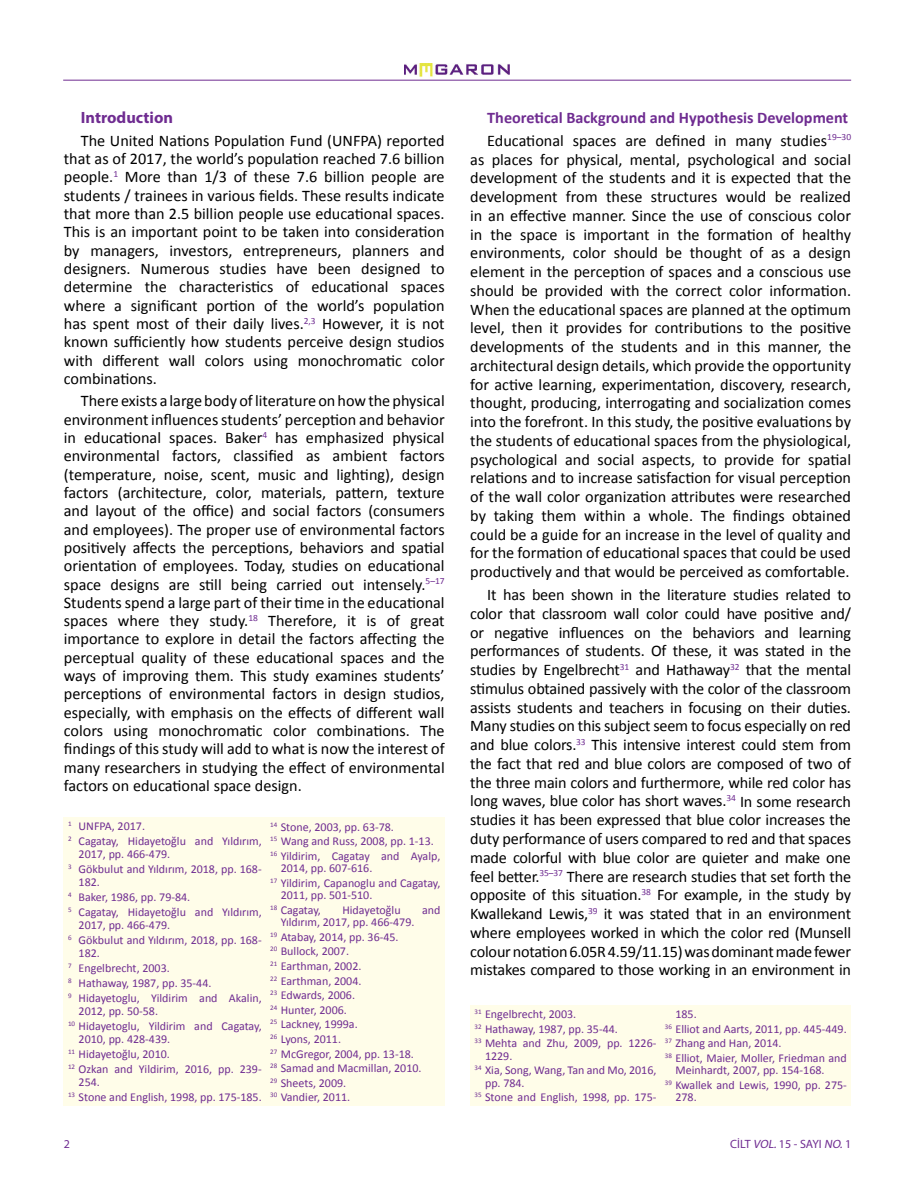
<style>
.page{position:relative;width:915px;height:1191px;background:#fff}
.page>*{position:absolute;margin:0;border:0;box-sizing:border-box;transform-origin:0 0}
.t1{font:700 16.35px "Myriad Pro";color:#6f2c91}
.t2{font:16.2px/18.8px "Calibri";color:#000;text-align:justify}
.t3{font:700 16.2px/23px "Calibri";color:#6f2c91}
.t4{font:12px/14.5px "Calibri";color:#6f2c91}
.t5{font:12px "Myriad Pro";color:#6f2c91}
.s1{font-weight:400;color:#000}
.s2{font-style:italic}
</style>
<div class="page">
<img style="left:404px;top:64px;width:105px;height:16px">
<hr style="left:63px;top:80px;width:787px;height:1px;background:#6f2c91">
<div style="left:64px;top:817px;width:202px;height:288px;background:#fffde9"></div>
<div style="left:266px;top:817px;width:178px;height:288px;background:#fffde9"></div>
<div style="left:470px;top:1004px;width:190px;height:101px;background:#fffde9"></div>
<div style="left:660px;top:1004px;width:190px;height:101px;background:#fffde9"></div>
<p class="t1" style="left:81px;top:107px;width:94px">Introduction</p>
<p class="t2" style="left:64px;top:131px;width:382px;line-height:18.3px;text-indent:17px">The United Nations Population Fund (UNFPA) reported that as of 2017, the world’s population reached 7.6 billion people.<sup>1</sup> More than 1/3 of these 7.6 billion people are students / trainees in various fields. These results indicate that more than 2.5 billion people use educational spaces.<br>This is an important point to be taken into consideration by managers, investors, entrepreneurs, planners and designers. Numerous studies have been designed to determine the characteristics of educational spaces where a significant portion of the world’s population has spent most of their daily lives.<sup>2,3</sup> However, it is not known sufficiently how students perceive design studios with different wall colors using monochromatic color combinations.</p>
<p class="t2" style="left:64px;top:392px;width:382px;line-height:18.3px;text-indent:17px">There exists a large body of literature on how the physical environment influences students’ perception and behavior in educational spaces. Baker<sup>4</sup> has emphasized physical environmental factors, classified as ambient factors (temperature, noise, scent, music and lighting), design factors (architecture, color, materials, pattern, texture and layout of the office) and social factors (consumers and employees). The proper use of environmental factors positively affects the perceptions, behaviors and spatial orientation of employees. Today, studies on educational space designs are still being carried out intensely.<sup>5–17<br></sup>Students spend a large part of their time in the educational spaces where they study.<sup>18</sup> Therefore, it is of great importance to explore in detail the factors affecting the perceptual quality of these educational spaces and the ways of improving them. This study examines students’ perceptions of environmental factors in design studios, especially, with emphasis on the effects of different wall colors using monochromatic color combinations. The findings of this study will add to what is now the interest of many researchers in studying the effect of environmental factors on educational space design.</p>
<p class="t4" style="left:68px;top:819px;width:195px;line-height:15px"><sup>1</sup> UNFPA, 2017.<br><sup>2</sup> Cagatay, Hidayetoğlu and Yıldırım,</p>
<p class="t4" style="left:68px;top:847px;width:195px;line-height:15px;text-indent:11px">2017, pp. 466-479.<br><sup>3</sup> Gökbulut and Yıldırım, 2018, pp. 168-</p>
<p class="t4" style="left:68px;top:875px;width:195px;line-height:15px;text-indent:11px">182.<br><sup>4</sup> Baker, 1986, pp. 79-84.<br><sup>5</sup> Cagatay, Hidayetoğlu and Yıldırım,</p>
<p class="t4" style="left:68px;top:917px;width:195px;line-height:15px;text-indent:11px">2017, pp. 466-479.<br><sup>6</sup> Gökbulut and Yıldırım, 2018, pp. 168-</p>
<p class="t4" style="left:68px;top:945px;width:195px;line-height:15px;text-indent:11px">182.<br><sup>7</sup> Engelbrecht, 2003.<br><sup>8</sup> Hathaway, 1987, pp. 35-44.<br><sup>9</sup> Hidayetoglu, Yildirim and Akalin,</p>
<p class="t4" style="left:68px;top:1003px;width:195px;line-height:15px;text-indent:11px">2012, pp. 50-58.<br><sup>10</sup> Hidayetoglu, Yildirim and Cagatay,</p>
<p class="t4" style="left:68px;top:1031px;width:195px;line-height:15px;text-indent:10px">2010, pp. 428-439.<br><sup>11</sup> Hidayetoğlu, 2010.<br><sup>12</sup> Ozkan and Yildirim, 2016, pp. 239-</p>
<p class="t4" style="left:68px;top:1074px;width:195px;line-height:15px;text-indent:10px">254.<br><sup>13</sup> Stone and English, 1998, pp. 175-185.</p>
<p class="t4" style="left:270px;top:819px;width:172px"><sup>14</sup> Stone, 2003, pp. 63-78.<br><sup>15</sup> Wang and Russ, 2008, pp. 1-13.<br><sup>16</sup> Yildirim, Cagatay and Ayalp,</p>
<p class="t4" style="left:270px;top:861px;width:172px;text-indent:10px">2014, pp. 607-616.<br><sup>17</sup> Yildirim, Capanoglu and Cagatay,</p>
<p class="t4" style="left:270px;top:888px;width:104px;text-indent:10px">2011, pp. 501-510.<br><sup>18</sup> Cagatay,</p>
<p class="t4" style="left:342px;top:902px;width:60px">Hidayetoğlu</p>
<p class="t4" style="left:422px;top:902px;width:20px">and</p>
<p class="t4" style="left:270px;top:915px;width:153px;text-indent:10px">Yıldırım, 2017, pp. 466-479.<br><sup>19</sup> Atabay, 2014, pp. 36-45.<br><sup>20</sup> Bullock, 2007.<br><sup>21</sup> Earthman, 2002.<br><sup>22</sup> Earthman, 2004.<br><sup>23</sup> Edwards, 2006.<br><sup>24</sup> Hunter, 2006.<br><sup>25</sup> Lackney, 1999a.<br><sup>26</sup> Lyons, 2011.<br><sup>27</sup> McGregor, 2004, pp. 13-18.<br><sup>28</sup> Samad and Macmillan, 2010.<br><sup>29</sup> Sheets, 2009.<br><sup>30</sup> Vandier, 2011.</p>
<p class="t3" style="left:487px;top:106px;width:365px">Theoretical Background and Hypothesis Development<br><span class="s1">Educational spaces are defined in many studies</span><sup>19–30</sup></p>
<p class="t2" style="left:470px;top:150px;width:382px">as places for physical, mental, psychological and social development of the students and it is expected that the development from these structures would be realized in an effective manner. Since the use of conscious color in the space is important in the formation of healthy environments, color should be thought of as a design element in the perception of spaces and a conscious use should be provided with the correct color information.<br>When the educational spaces are planned at the optimum level, then it provides for contributions to the positive developments of the students and in this manner, the architectural design details, which provide the opportunity for active learning, experimentation, discovery, research, thought, producing, interrogating and socialization comes into the forefront. In this study, the positive evaluations by the students of educational spaces from the physiological, psychological and social aspects, to provide for spatial relations and to increase satisfaction for visual perception of the wall color organization attributes were researched by taking them within a whole. The findings obtained could be a guide for an increase in the level of quality and for the formation of educational spaces that could be used productively and that would be perceived as comfortable.</p>
<p class="t2" style="left:470px;top:585px;width:382px;text-indent:17px">It has been shown in the literature studies related to color that classroom wall color could have positive and/ or negative influences on the behaviors and learning performances of students. Of these, it was stated in the studies by Engelbrecht<sup>31</sup> and Hathaway<sup>32</sup> that the mental stimulus obtained passively with the color of the classroom assists students and teachers in focusing on their duties.<br>Many studies on this subject seem to focus especially on red and blue colors.<sup>33</sup> This intensive interest could stem from the fact that red and blue colors are composed of two of the three main colors and furthermore, while red color has long waves, blue color has short waves.<sup>34</sup> In some research studies it has been expressed that blue color increases the duty performance of users compared to red and that spaces made colorful with blue color are quieter and make one feel better.<sup>35–37</sup> There are research studies that set forth the opposite of this situation.<sup>38</sup> For example, in the study by Kwallekand Lewis,<sup>39</sup> it was stated that in an environment where employees worked in which the color red (Munsell colour notation 6.05R 4.59/11.15) was dominant made fewer mistakes compared to those working in an environment in</p>
<p class="t4" style="left:474px;top:1006px;width:183px"><sup>31</sup> Engelbrecht, 2003.<br><sup>32</sup> Hathaway, 1987, pp. 35-44.<br><sup>33</sup> Mehta and Zhu, 2009, pp. 1226-</p>
<p class="t4" style="left:474px;top:1048px;width:183px;text-indent:10px">1229.<br><sup>34</sup> Xia, Song, Wang, Tan and Mo, 2016,</p>
<p class="t4" style="left:474px;top:1075px;width:183px;text-indent:10px">pp. 784.<br><sup>35</sup> Stone and English, 1998, pp. 175-</p>
<p class="t4" style="left:664px;top:1006px;width:183px;text-indent:10px">185.<br><sup>36</sup> Elliot and Aarts, 2011, pp. 445-449.<br><sup>37</sup> Zhang and Han, 2014.<br><sup>38</sup> Elliot, Maier, Moller, Friedman and</p>
<p class="t4" style="left:664px;top:1063px;width:183px;text-indent:10px">Meinhardt, 2007, pp. 154-168.<br><sup>39</sup> Kwallek and Lewis, 1990, pp. 275-</p>
<p class="t4" style="left:675px;top:1090px;width:23px">278.</p>
<p class="t5" style="left:64px;top:1137px;width:8px">2</p>
<p class="t5" style="left:730px;top:1137px;width:122px">CİLT <span class="s2">VOL.</span>15 - SAYI <span class="s2">NO.</span>1</p>
</div>
